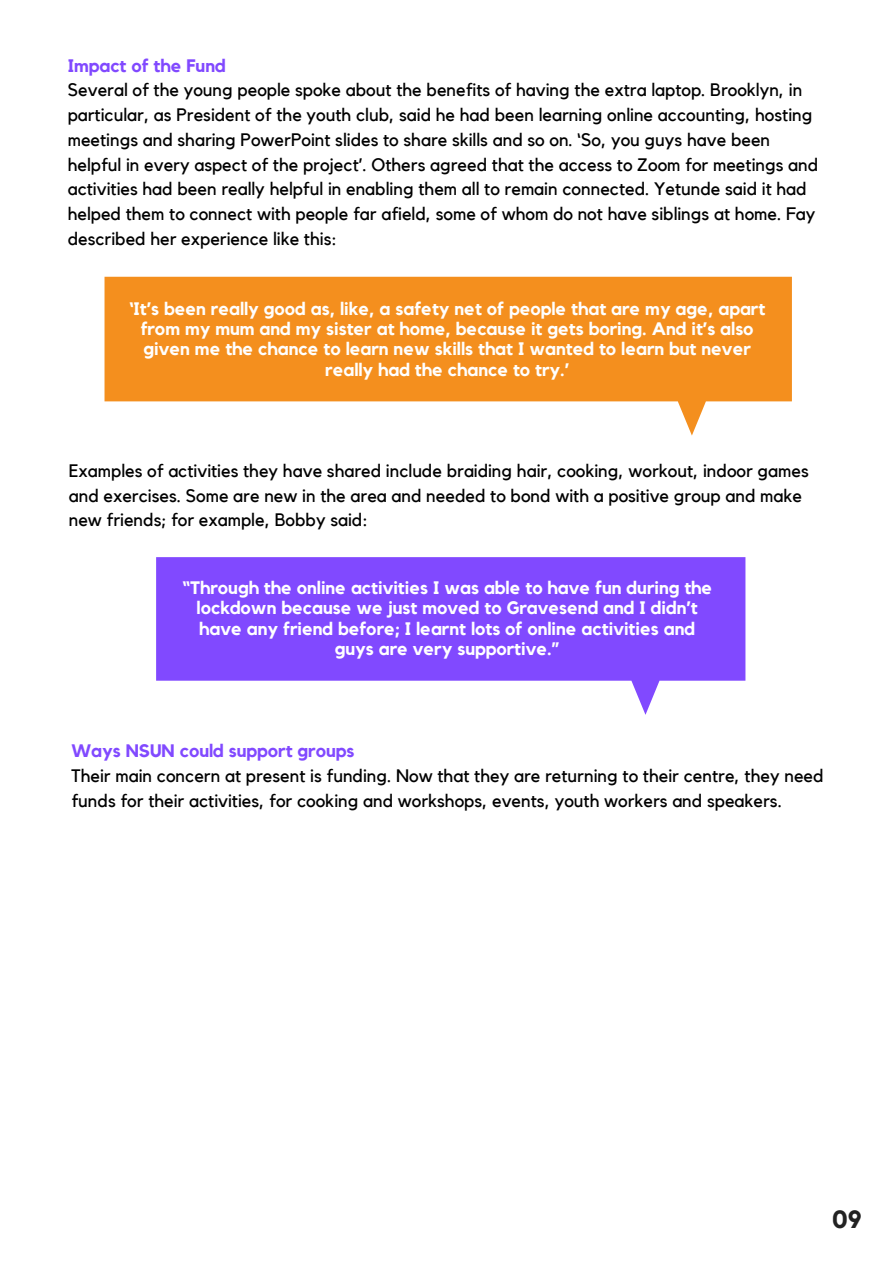
<style>
.page{position:relative;width:894px;height:1264px;background:#fff}
.page>*{position:absolute;margin:0;border:0;box-sizing:border-box;transform-origin:0 0}
.t1{font:700 24.9px "Kollektif";color:#222}
.t2{font:18px/24.8px "Kollektif";color:#000}
.t3{font:700 18px/20.2px "Kollektif";color:#fff;text-align:center}
.t4{font:700 18px "Kollektif";color:#8149ff}
</style>
<div class="page">
<svg style="left:104px;top:277px;width:687px;height:158px;fill:#f48f1e"></svg>
<svg style="left:156px;top:557px;width:589px;height:157px;fill:#8149ff"></svg>
<p class="t4" style="left:68px;top:57px;width:159px">Impact of the Fund</p>
<p class="t2" style="left:68px;top:78px;width:751px">Several of the young people spoke about the benefits of having the extra laptop. Brooklyn, in particular, as President of the youth club, said he had been learning online accounting, hosting meetings and sharing PowerPoint slides to share skills and so on. ‘So, you guys have been helpful in every aspect of the project’. Others agreed that the access to Zoom for meetings and activities had been really helpful in enabling them all to remain connected. Yetunde said it had helped them to connect with people far afield, some of whom do not have siblings at home. Fay described her experience like this:</p>
<p class="t3" style="left:129px;top:299px;width:637px">‘It’s been really good as, like, a safety net of people that are my age, apart from my mum and my sister at home, because it gets boring. And it’s also given me the chance to learn new skills that I wanted to learn but never really had the chance to try.’</p>
<p class="t2" style="left:69px;top:459px;width:741px">Examples of activities they have shared include braiding hair, cooking, workout, indoor games and exercises. Some are new in the area and needed to bond with a positive group and make new friends; for example, Bobby said:</p>
<p class="t3" style="left:182px;top:578px;width:531px">“Through the online activities I was able to have fun during the lockdown because we just moved to Gravesend and I didn’t have any friend before; I learnt lots of online activities and guys are very supportive.”</p>
<p class="t4" style="left:71px;top:742px;width:284px">Ways NSUN could support groups</p>
<p class="t2" style="left:71px;top:764px;width:753px">Their main concern at present is funding. Now that they are returning to their centre, they need funds for their activities, for cooking and workshops, events, youth workers and speakers.</p>
<p class="t1" style="left:832px;top:1207px;width:31px">09</p>
</div>
